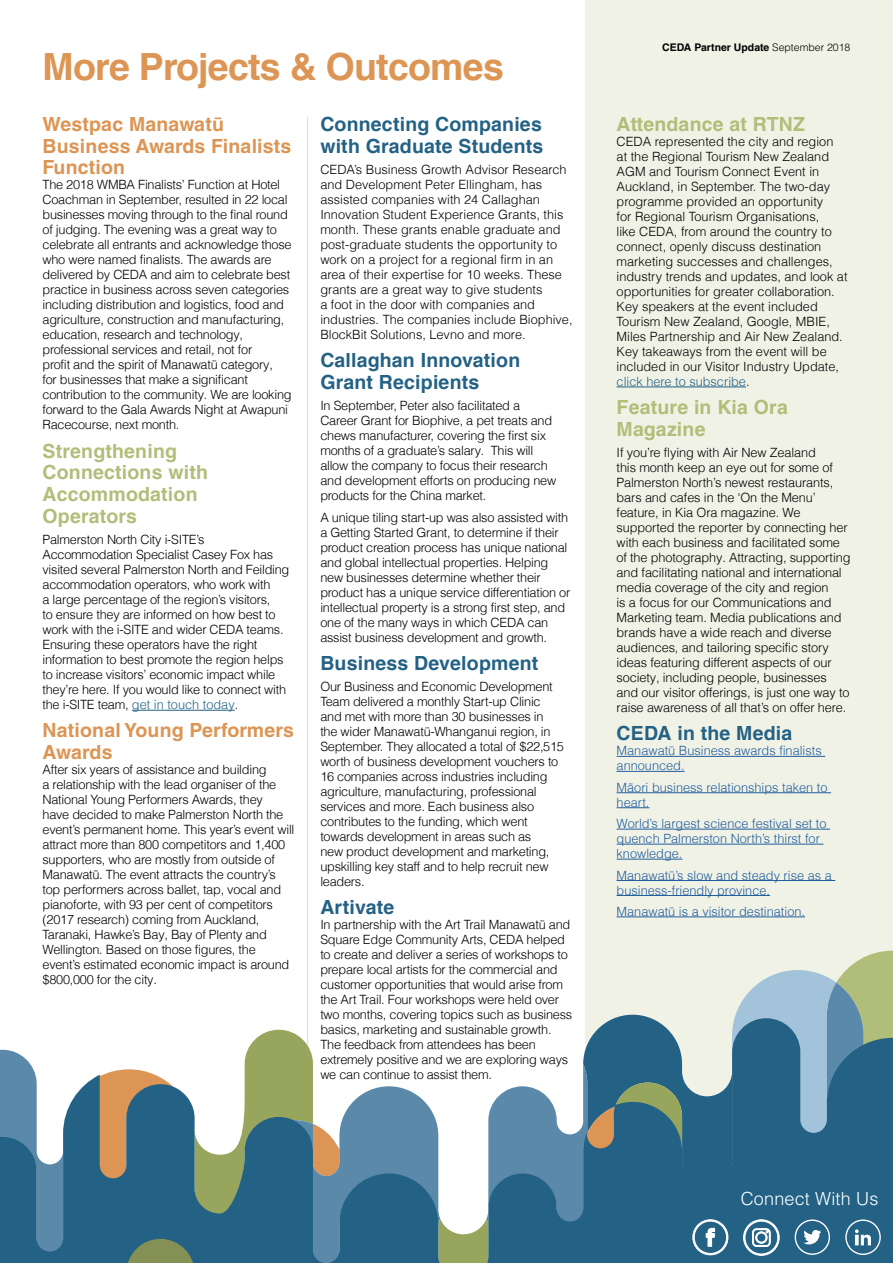
<style>
.page{position:relative;width:893px;height:1263px;background:#fff}
.page>*{position:absolute;margin:0;border:0;box-sizing:border-box;transform-origin:0 0}
.t1{font:700 37.5px "Helvetica LT Com";letter-spacing:-.02em;color:#dc9554}
.t2{font:700 19.5px/21.8px "Helvetica LT Com";letter-spacing:.01em;color:#236185}
.t3{font:700 19.5px/21.8px "Helvetica LT Std";letter-spacing:.01em;color:#dc9554}
.t4{font:700 19.5px/21.8px "Helvetica LT Com";letter-spacing:.01em;color:#b1be7a}
.t5{font:700 19.5px "Helvetica LT Std";letter-spacing:.01em;color:#b1be7a}
.t6{font:300 18px "Helvetica LT Std";letter-spacing:.01em;color:#fff}
.t7{font:300 12.75px/15px "Helvetica LT Com";letter-spacing:-.02em;color:#000}
.t8{font:300 12.75px/15px "Helvetica LT Com";color:#000}
.t9{font:300 12.75px/15px "Helvetica LT Com";color:#215e9e}
.t10{font:700 10.5px "Helvetica LT Std";color:#000}
.s1{font-family:"Helvetica LT Com"}
.s2{color:#236185}
.s3{font-weight:300}
</style>
<div class="page">
<hr style="left:307px;top:117px;width:1px;height:1146px;background:#e4e8b7">
<div style="left:585px;top:0;width:308px;height:1263px;background:#f1f2e6"></div>
<svg style="left:0;top:1049px;width:100px;height:214px;fill:#236185"></svg>
<hr style="left:132px;top:710px;width:103px;height:1px;background:#236185">
<hr style="left:617px;top:387px;width:129px;height:1px;background:#236185">
<hr style="left:617px;top:756px;width:208px;height:1px;background:#215e9e">
<hr style="left:617px;top:771px;width:68px;height:1px;background:#215e9e">
<hr style="left:617px;top:792px;width:214px;height:1px;background:#215e9e">
<hr style="left:617px;top:807px;width:32px;height:1px;background:#215e9e">
<hr style="left:617px;top:829px;width:213px;height:1px;background:#215e9e">
<hr style="left:617px;top:844px;width:206px;height:1px;background:#215e9e">
<hr style="left:617px;top:859px;width:65px;height:1px;background:#215e9e">
<hr style="left:617px;top:880px;width:218px;height:1px;background:#215e9e">
<hr style="left:617px;top:895px;width:153px;height:1px;background:#215e9e">
<hr style="left:617px;top:916px;width:188px;height:1px;background:#215e9e">
<svg style="left:100px;top:951px;width:793px;height:312px"></svg>
<h1 class="t1" style="left:43px;top:44px;width:463px">More Projects &amp; Outcomes</h1>
<h2 class="t3" style="left:43px;top:113px;width:250px">Westpac Manawat<span class="s1">ū<br></span>Business Awards Finalists<br>Function</h2>
<p class="t7" style="left:43px;top:177px;width:251px">The 2018 WMBA Finalists’ Function at Hotel Coachman in September, resulted in 22 local businesses moving through to the final round of judging. The evening was a great way to celebrate all entrants and acknowledge those who were named finalists. The awards are delivered by CEDA and aim to celebrate best practice in business across seven categories including distribution and logistics, food and agriculture, construction and manufacturing, education, research and technology, professional services and retail, not for<br>profit and the spirit of Manawatū category,<br>for businesses that make a significant contribution to the community. We are looking forward to the Gala Awards Night at Awapuni Racecourse, next month.</p>
<h2 class="t4" style="left:43px;top:440px;width:167px">Strengthening<br>Connections with<br>Accommodation<br>Operators</h2>
<p class="t7" style="left:43px;top:532px;width:248px">Palmerston North City i-SITE’s Accommodation Specialist Casey Fox has visited several Palmerston North and Feilding accommodation operators, who work with<br>a large percentage of the region’s visitors,<br>to ensure they are informed on how best to work with the i-SITE and wider CEDA teams.<br>Ensuring these operators have the right information to best promote the region helps to increase visitors’ economic impact while they’re here. If you would like to connect with the i-SITE team, <span class="s2">get in touch today</span>.</p>
<h2 class="t3" style="left:43px;top:719px;width:253px">National Young Performers<br>Awards</h2>
<p class="t7" style="left:43px;top:762px;width:253px">After six years of assistance and building<br>a relationship with the lead organiser of the National Young Performers Awards, they<br>have decided to make Palmerston North the event’s permanent home. This year’s event will attract more than 800 competitors and 1,400 supporters, who are mostly from outside of Manawatū. The event attracts the country’s top performers across ballet, tap, vocal and pianoforte, with 93 per cent of competitors (2017 research) coming from Auckland, Taranaki, Hawke’s Bay, Bay of Plenty and Wellington. Based on those figures, the event’s estimated economic impact is around $800,000 for the city.</p>
<h2 class="t2" style="left:320px;top:113px;width:224px">Connecting Companies with Graduate Students</h2>
<p class="t8" style="left:320px;top:162px;width:254px">CEDA’s Business Growth Advisor Research and Development Peter Ellingham, has assisted companies with 24 Callaghan Innovation Student Experience Grants, this month. These grants enable graduate and post-graduate students the opportunity to work on a project for a regional firm in an area of their expertise for 10 weeks. These grants are a great way to give students<br>a foot in the door with companies and industries. The companies include Biophive, BlockBit Solutions, Levno and more.</p>
<h2 class="t2" style="left:320px;top:349px;width:201px">Callaghan Innovation<br>Grant Recipients</h2>
<p class="t7" style="left:320px;top:398px;width:237px">In September, Peter also facilitated a Career Grant for Biophive, a pet treats and chews manufacturer, covering the first six months of a graduate’s salary. This will allow the company to focus their research and development efforts on producing new products for the China market.</p>
<p class="t7" style="left:320px;top:510px;width:251px">A unique tiling start-up was also assisted with a Getting Started Grant, to determine if their product creation process has unique national and global intellectual properties. Helping new businesses determine whether their product has a unique service differentiation or intellectual property is a strong first step, and one of the many ways in which CEDA can assist business development and growth.</p>
<h2 class="t2" style="left:320px;top:652px;width:219px">Business Development</h2>
<p class="t7" style="left:320px;top:679px;width:245px">Our Business and Economic Development Team delivered a monthly Start-up Clinic and met with more than 30 businesses in<br>the wider Manawatū-Whanganui region, in September. They allocated a total of $22,515 worth of business development vouchers to 16 companies across industries including agriculture, manufacturing, professional services and more. Each business also contributes to the funding, which went towards development in areas such as<br>new product development and marketing, upskilling key staff and to help recruit new leaders.</p>
<h2 class="t2" style="left:320px;top:897px;width:75px">Artivate</h2>
<p class="t7" style="left:320px;top:917px;width:253px">In partnership with the Art Trail Manawatū and Square Edge Community Arts, CEDA helped to create and deliver a series of workshops to prepare local artists for the commercial and customer opportunities that would arise from the Art Trail. Four workshops were held over two months, covering topics such as business basics, marketing and sustainable growth.<br>The feedback from attendees has been extremely positive and we are exploring ways we can continue to assist them.</p>
<p class="t10" style="left:662px;top:41px;width:190px">CEDA Partner Update <span class="s3">September 2018</span></p>
<h2 class="t5" style="left:617px;top:112px;width:190px">Attendance at RTNZ</h2>
<p class="t8" style="left:617px;top:134px;width:233px">CEDA represented the city and region<br>at the Regional Tourism New Zealand AGM and Tourism Connect Event in Auckland, in September. The two-day programme provided an opportunity<br>for Regional Tourism Organisations,<br>like CEDA, from around the country to connect, openly discuss destination marketing successes and challenges, industry trends and updates, and look at opportunities for greater collaboration.<br>Key speakers at the event included Tourism New Zealand, Google, MBIE, Miles Partnership and Air New Zealand.<br>Key takeaways from the event will be included in our Visitor Industry Update, <span class="s2">click here to subscribe</span>.</p>
<h2 class="t4" style="left:617px;top:396px;width:173px">Feature in Kia Ora<br>Magazine</h2>
<p class="t7" style="left:617px;top:445px;width:235px">If you’re flying with Air New Zealand<br>this month keep an eye out for some of Palmerston North’s newest restaurants, bars and cafes in the ‘On the Menu’ feature, in Kia Ora magazine. We supported the reporter by connecting her with each business and facilitated some of the photography. Attracting, supporting and facilitating national and international media coverage of the city and region<br>is a focus for our Communications and Marketing team. Media publications and brands have a wide reach and diverse audiences, and tailoring specific story ideas featuring different aspects of our society, including people, businesses and our visitor offerings, is just one way to raise awareness of all that’s on offer here.</p>
<h2 class="t2" style="left:617px;top:723px;width:177px">CEDA in the Media</h2>
<p class="t9" style="left:617px;top:743px;width:207px">Manawatū Business awards finalists announced.</p>
<p class="t9" style="left:617px;top:780px;width:212px">Māori business relationships taken to heart.</p>
<p class="t9" style="left:617px;top:816px;width:211px">World’s largest science festival set to quench Palmerston North’s thirst for knowledge.</p>
<p class="t9" style="left:617px;top:867px;width:217px">Manawatū’s slow and steady rise as a business-friendly province.</p>
<p class="t9" style="left:617px;top:904px;width:190px">Manawatū is a visitor destination.</p>
<h3 class="t6" style="left:741px;top:1188px;width:139px">Connect With Us</h3>
</div>
